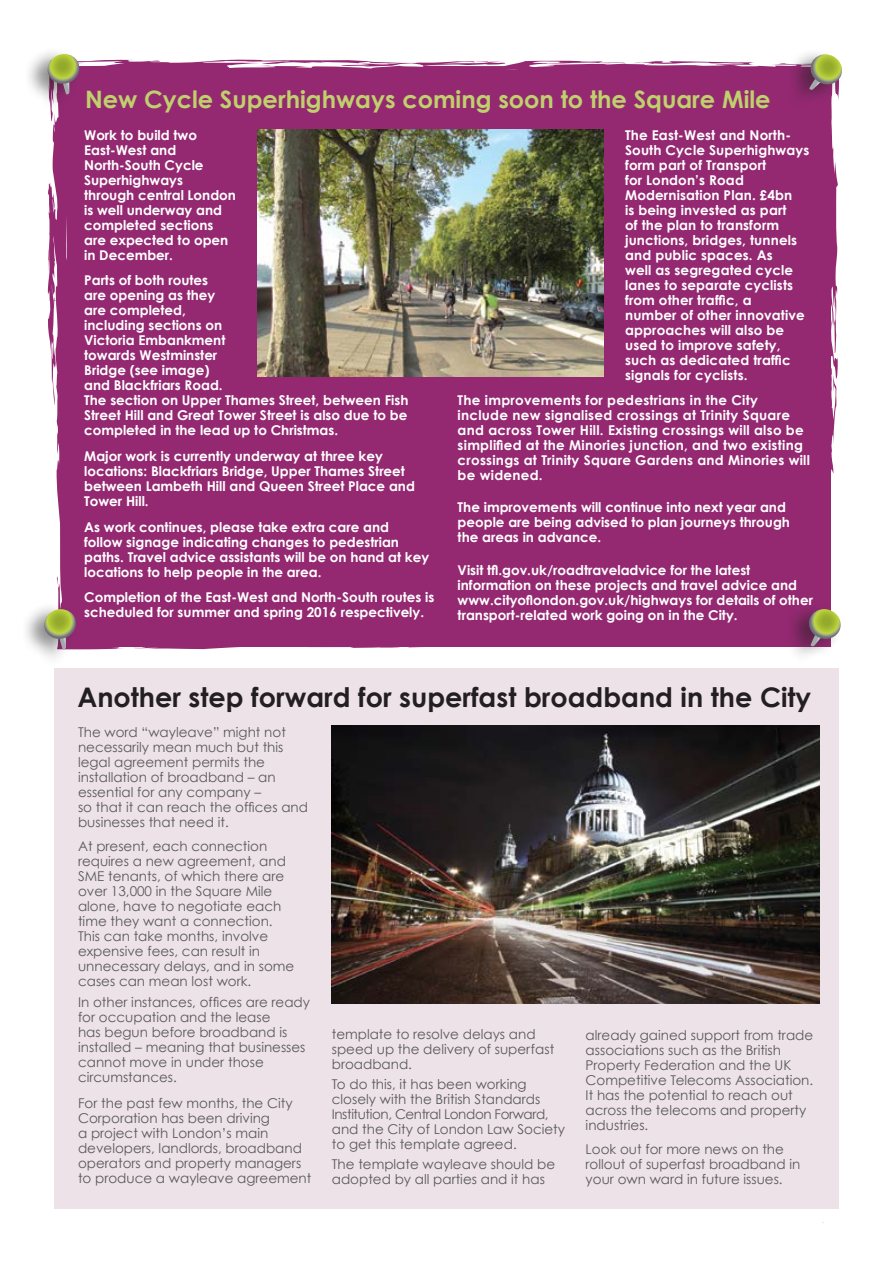
<style>
.page{position:relative;width:893px;height:1263px;background:#fff}
.page>*{position:absolute;margin:0;border:0;box-sizing:border-box;transform-origin:0 0}
.t1{font:700 27px "Century Gothic";color:#231f20}
.t2{font:700 24px "Century Gothic";color:#c0d06c}
.t3{font:700 13.5px/15px "Century Gothic";color:#fff}
.t4{font:13.5px/15px "Century Gothic";color:#58595b}
.t5{font:700 13.5px/15px "Century Gothic";letter-spacing:.02em;color:#fff}
</style>
<div class="page">
<div style="left:54px;top:668px;width:785px;height:540px;background:#eee2e9"></div>
<div style="left:48px;top:60px;width:790px;height:590px;background:#942972"></div>
<div style="left:809px;top:222px;width:21px;height:73px;background:#942972"></div>
<svg style="left:751px;top:293px;width:34px;height:1px"></svg>
<div style="left:786px;top:47px;width:57px;height:61px;background:#231f20;opacity:.5"></div>
<svg style="left:808px;top:54px;width:35px;height:37px"></svg>
<div style="left:784px;top:602px;width:59px;height:63px;background:#231f20;opacity:.5"></div>
<svg style="left:807px;top:609px;width:36px;height:38px"></svg>
<div style="left:23px;top:47px;width:59px;height:66px;background:#231f20;opacity:.5"></div>
<svg style="left:46px;top:54px;width:226px;height:247px;background:#9a3879"></svg>
<div style="left:20px;top:602px;width:58px;height:66px;background:#231f20;opacity:.5"></div>
<svg style="left:42px;top:609px;width:36px;height:41px"></svg>
<img style="left:257px;top:130px;width:347px;height:246px">
<img style="left:332px;top:725px;width:487px;height:278px">
<h1 class="t2" style="left:85px;top:84px;width:687px">New Cycle Superhighways coming soon to the Square Mile</h1>
<p class="t3" style="left:84px;top:127px;width:153px">Work to build two<br>East-West and<br>North-South Cycle<br>Superhighways through central London is well underway and completed sections are expected to open in December.</p>
<p class="t3" style="left:84px;top:273px;width:326px">Parts of both routes<br>are opening as they<br>are completed,<br>including sections on<br>Victoria Embankment<br>towards Westminster<br>Bridge (see image)<br>and Blackfriars Road.<br>The section on Upper Thames Street, between Fish<br>Street Hill and Great Tower Street is also due to be completed in the lead up to Christmas.</p>
<p class="t3" style="left:84px;top:448px;width:332px">Major work is currently underway at three key locations: Blackfriars Bridge, Upper Thames Street between Lambeth Hill and Queen Street Place and Tower Hill.</p>
<p class="t3" style="left:84px;top:519px;width:347px">As work continues, please take extra care and follow signage indicating changes to pedestrian paths. Travel advice assistants will be on hand at key locations to help people in the area.</p>
<p class="t3" style="left:84px;top:590px;width:352px">Completion of the East-West and North-South routes is scheduled for summer and spring 2016 respectively.</p>
<p class="t3" style="left:625px;top:127px;width:186px">The East-West and North-<br>South Cycle Superhighways form part of Transport<br>for London’s Road<br>Modernisation Plan. £4bn<br>is being invested as part<br>of the plan to transform junctions, bridges, tunnels and public spaces. As<br>well as segregated cycle lanes to separate cyclists from other traffic, a<br>number of other innovative approaches will also be used to improve safety, such as dedicated traffic signals for cyclists.</p>
<p class="t5" style="left:458px;top:393px;width:354px">The improvements for pedestrians in the City include new signalised crossings at Trinity Square and across Tower Hill. Existing crossings will also be simplified at the Minories junction, and two existing crossings at Trinity Square Gardens and Minories will be widened.</p>
<p class="t3" style="left:458px;top:500px;width:334px">The improvements will continue into next year and people are being advised to plan journeys through the areas in advance.</p>
<p class="t3" style="left:458px;top:562px;width:357px">Visit tfl.gov.uk/roadtraveladvice for the latest information on these projects and travel advice and www.cityoflondon.gov.uk/highways for details of other transport-related work going on in the City.</p>
<h1 class="t1" style="left:77px;top:681px;width:735px">Another step forward for superfast broadband in the City</h1>
<p class="t4" style="left:78px;top:725px;width:231px">The word “wayleave” might not necessarily mean much but this legal agreement permits the installation of broadband – an essential for any company –<br>so that it can reach the offices and businesses that need it.</p>
<p class="t4" style="left:78px;top:838px;width:218px">At present, each connection requires a new agreement, and<br>SME tenants, of which there are over 13,000 in the Square Mile alone, have to negotiate each time they want a connection.<br>This can take months, involve expensive fees, can result in unnecessary delays, and in some cases can mean lost work.</p>
<p class="t4" style="left:78px;top:995px;width:234px">In other instances, offices are ready for occupation and the lease<br>has begun before broadband is installed – meaning that businesses cannot move in under those circumstances.</p>
<p class="t4" style="left:78px;top:1095px;width:235px">For the past few months, the City<br>Corporation has been driving<br>a project with London’s main developers, landlords, broadband operators and property managers to produce a wayleave agreement</p>
<p class="t4" style="left:332px;top:1027px;width:224px">template to resolve delays and speed up the delivery of superfast broadband.</p>
<p class="t4" style="left:332px;top:1077px;width:235px">To do this, it has been working closely with the British Standards Institution, Central London Forward, and the City of London Law Society to get this template agreed.</p>
<p class="t4" style="left:332px;top:1157px;width:225px">The template wayleave should be adopted by all parties and it has</p>
<p class="t4" style="left:586px;top:1028px;width:229px">already gained support from trade associations such as the British<br>Property Federation and the UK<br>Competitive Telecoms Association.<br>It has the potential to reach out across the telecoms and property industries.</p>
<p class="t4" style="left:586px;top:1141px;width:216px">Look out for more news on the rollout of superfast broadband in your own ward in future issues.</p>
</div>
